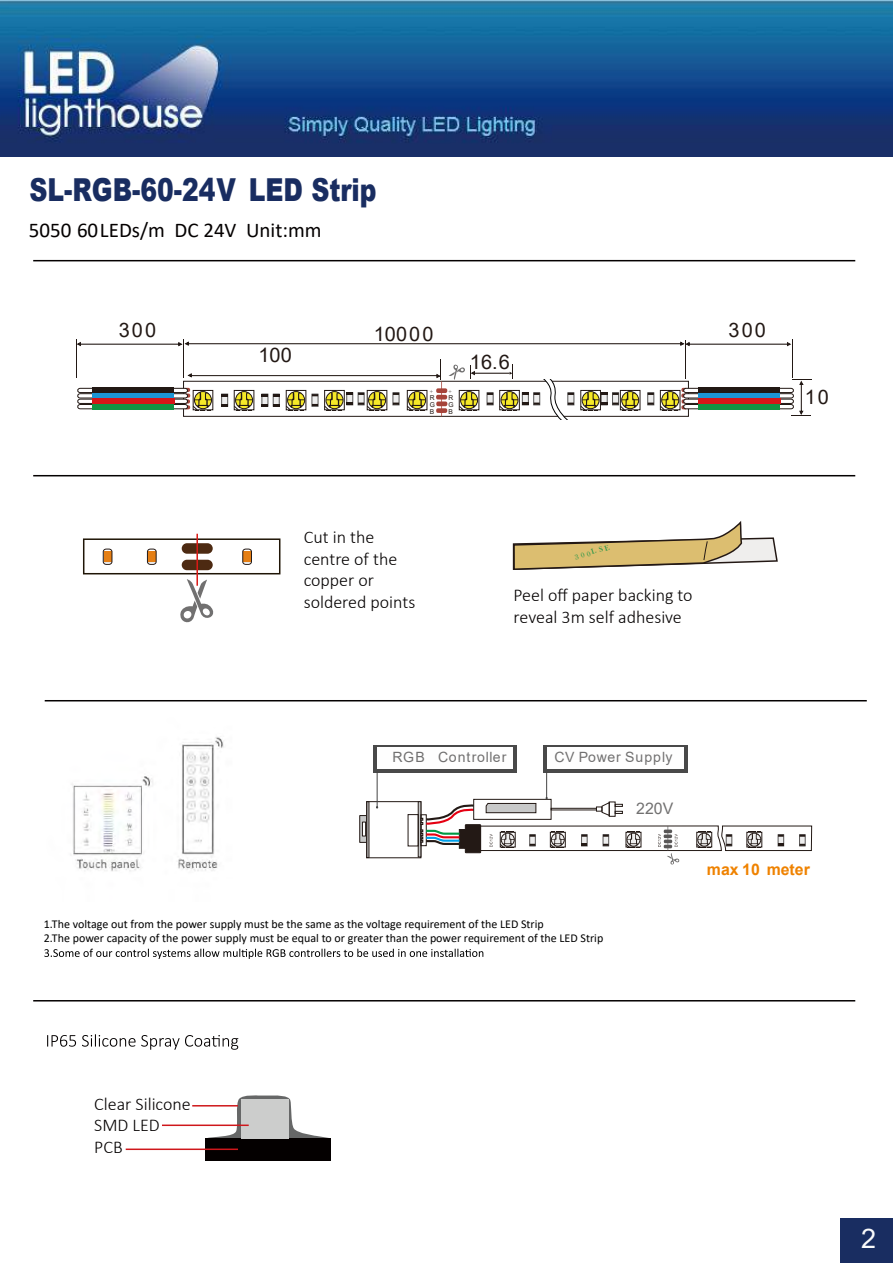
<style>
.page{position:relative;width:893px;height:1263px;background:#fff}
.page>*{position:absolute;margin:0;border:0;box-sizing:border-box;transform-origin:0 0}
.t1{font:900 31.65px "Arial";color:#192d61;scale:.79 1}
.t2{font:27px "Arial";color:#fafafb}
.t3{font:21px "Calibri";color:#040000}
.t4{font:20.1px "Arial";color:#221814}
.t5{font:19.95px "Arial";letter-spacing:.11em;color:#221814}
.t6{font:300 18px/21.6px "Calibri";color:#040000}
.t7{font:700 15.9px "Arial";color:#ef8200}
.t8{font:15.9px "Arial";color:#717070}
.t9{font:14.1px "Arial";letter-spacing:.07em;color:#717070}
.t10{font:12px/14.4px "Calibri";color:#000}
.t11{font:7.5px "Bask Old Face";color:#139244}
.t12{font:6.75px/6.8px "Arial";color:#221814;text-align:justify}
.t13{font:6.75px "Sim Sun";color:#221814}
</style>
<div class="page">
<div style="left:183px;top:381px;width:506px;height:35px;border:1px solid #221814"></div>
<svg style="left:647px;top:392px;width:7px;height:13px"></svg>
<svg style="left:580px;top:390px;width:59px;height:21px"></svg>
<div style="left:840px;top:1218px;width:53px;height:45px;background:#192d61"></div>
<svg style="left:206px;top:1095px;width:123px;height:43px"></svg>
<img style="left:0;top:0;width:893px;height:156px">
<svg style="left:180px;top:579px;width:34px;height:44px"></svg>
<div style="left:148px;top:552px;width:8px;height:10px;background:#e57f14"></div>
<div style="left:147px;top:549px;width:9px;height:15px;border:1px solid #231814;border-radius:3px"></div>
<div style="left:104px;top:552px;width:7px;height:10px;background:#e57f14"></div>
<div style="left:103px;top:549px;width:9px;height:15px;border:1px solid #231814;border-radius:3px"></div>
<div style="left:243px;top:552px;width:8px;height:10px;background:#e57f14"></div>
<div style="left:243px;top:549px;width:9px;height:15px;border:1px solid #231814;border-radius:3px"></div>
<svg style="left:47px;top:1034px;width:191px;height:16px"></svg>
<div style="left:83px;top:538px;width:197px;height:36px;border:2px solid #1f1506"></div>
<div style="left:182px;top:543px;width:31px;height:11px;background:#4d2a12;border-radius:5px"></div>
<div style="left:182px;top:560px;width:31px;height:10px;background:#4d2a12;border-radius:5px"></div>
<svg style="left:512px;top:522px;width:266px;height:48px"></svg>
<hr style="left:196px;top:534px;width:2px;height:52px;background:#db1a16">
<hr style="left:33px;top:475px;width:822px;height:1px;background:#040000">
<hr style="left:33px;top:260px;width:822px;height:1px;background:#040000">
<hr style="left:45px;top:700px;width:822px;height:1px;background:#040000">
<hr style="left:33px;top:1000px;width:822px;height:1px;background:#040000">
<div style="left:206px;top:1138px;width:125px;height:22px;background:#040000"></div>
<div style="left:241px;top:1099px;width:47px;height:39px;background:#cccdcc"></div>
<hr style="left:192px;top:1105px;width:46px;height:1px;background:#cf171b">
<hr style="left:162px;top:1124px;width:87px;height:2px;background:#cf171b">
<hr style="left:126px;top:1148px;width:112px;height:2px;background:#cf171b">
<hr style="left:183px;top:339px;width:1px;height:39px;background:#221814">
<hr style="left:684px;top:341px;width:1px;height:38px;background:#221814">
<hr style="left:76px;top:339px;width:1px;height:39px;background:#221814">
<svg style="left:780px;top:379px;width:31px;height:36px"></svg>
<svg style="left:660px;top:388px;width:38px;height:23px"></svg>
<div style="left:698px;top:387px;width:82px;height:6px;background:#221814"></div>
<div style="left:698px;top:393px;width:82px;height:6px;background:#1c95d4"></div>
<div style="left:698px;top:399px;width:82px;height:5px;background:#d61518"></div>
<div style="left:698px;top:404px;width:82px;height:6px;background:#129243"></div>
<svg style="left:77px;top:388px;width:15px;height:21px"></svg>
<div style="left:92px;top:387px;width:82px;height:6px;background:#221814"></div>
<div style="left:92px;top:393px;width:82px;height:6px;background:#1c95d4"></div>
<div style="left:92px;top:399px;width:82px;height:5px;background:#d61518"></div>
<div style="left:92px;top:404px;width:82px;height:6px;background:#129243"></div>
<svg style="left:77px;top:342px;width:714px;height:4px"></svg>
<hr style="left:792px;top:339px;width:1px;height:39px;background:#221814">
<svg style="left:373px;top:745px;width:143px;height:27px"></svg>
<div style="left:377px;top:748px;width:136px;height:21px;background:#fefefe"></div>
<svg style="left:543px;top:745px;width:144px;height:27px"></svg>
<div style="left:547px;top:748px;width:137px;height:21px;background:#fefefe"></div>
<svg style="left:359px;top:815px;width:7px;height:28px"></svg>
<div style="left:366px;top:801px;width:55px;height:57px;border:1px solid #231915"></div>
<hr style="left:367px;top:801px;width:2px;height:57px;background:#c8c9c9">
<svg style="left:418px;top:797px;width:394px;height:68px"></svg>
<svg style="left:44px;top:949px;width:439px;height:10px"></svg>
<svg style="left:172px;top:359px;width:402px;height:61px"></svg>
<div style="left:538px;top:371px;width:17px;height:7px;background:#fff"></div>
<img style="left:71px;top:737px;width:153px;height:135px">
<h1 class="t1" style="left:29px;top:167px;width:441px">SL-RGB-60-24V LED Strip</h1>
<h3 class="t3" style="left:29px;top:216px;width:138px">5050 6 0 DEL m/ s</h3>
<h3 class="t3" style="left:174px;top:216px;width:64px">D V42C</h3>
<h3 class="t3" style="left:246px;top:216px;width:77px">U m:tin m</h3>
<h3 class="t5" style="left:119px;top:317px;width:39px">300</h3>
<h3 class="t5" style="left:374px;top:320px;width:61px">10000</h3>
<h3 class="t4" style="left:258px;top:341px;width:35px">100</h3>
<p class="t13" style="left:430px;top:388px;width:5px">+</p>
<p class="t12" style="left:430px;top:394px;width:7px">R G B</p>
<p class="t13" style="left:449px;top:388px;width:5px">+</p>
<p class="t12" style="left:449px;top:394px;width:7px">R G B</p>
<h3 class="t4" style="left:470px;top:348px;width:42px">16.6</h3>
<h3 class="t5" style="left:728px;top:317px;width:39px">300</h3>
<h3 class="t5" style="left:805px;top:383px;width:26px">10</h3>
<h3 class="t6" style="left:304px;top:526px;width:113px">Cut in the centre of the copper or soldered points</h3>
<p class="t11" style="left:574px;top:554px;width:37px;rotate:-18deg">300LSE</p>
<h3 class="t6" style="left:514px;top:584px;width:181px">Peel off paper backing to reveal 3m self adhesive</h3>
<p class="t9" style="left:392px;top:748px;width:115px">RGB Controller</p>
<p class="t9" style="left:554px;top:748px;width:120px">CV Power Supply</p>
<h3 class="t8" style="left:636px;top:797px;width:39px">220V</h3>
<p class="t10" style="left:44px;top:916px;width:561px">1.The voltage out from the power supply must be the same as the voltage requirement of the LED Strip<br>2.The power capacity of the power supply must be equal to or greater than the power requirement of the LED Strip</p>
<h3 class="t7" style="left:707px;top:858px;width:105px">max 10 meter</h3>
<h3 class="t6" style="left:94px;top:1093px;width:98px">Clear Silicone<br>SMD LED<br>PCB</h3>
<h2 class="t2" style="left:861px;top:1220px;width:17px">2</h2>
</div>
